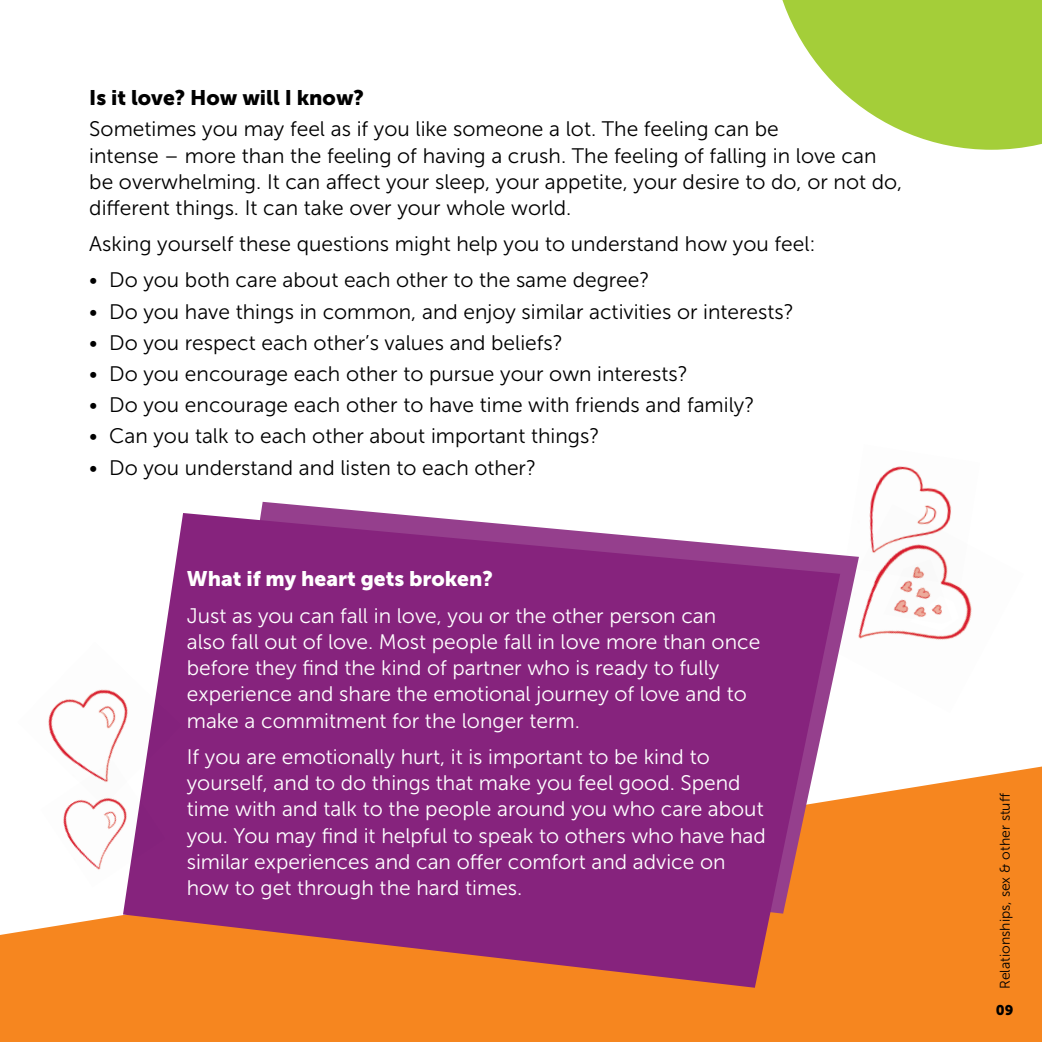
<style>
.page{position:relative;width:1042px;height:1042px;background:#fff}
.page>*{position:absolute;margin:0;border:0;box-sizing:border-box;transform-origin:0 0}
.t1{font:21px/26.2px "Museo Sans 300";color:#000}
.t2{font:21px/26.2px "Museo Sans 300";color:#fff}
.t3{font:21px "Museo Sans 900";color:#fff}
.t4{font:21px "Museo Sans 900";color:#000}
.t5{font:14px "Museo Sans 300";color:#000}
.t6{font:14px "Museo Sans 900";color:#000}
</style>
<div class="page">
<img style="left:859px;top:585px;width:113px;height:55px">
<img style="left:869px;top:466px;width:87px;height:119px">
<svg style="left:909px;top:595px;width:50px;height:36px"></svg>
<img style="left:883px;top:559px;width:69px;height:65px">
<svg style="left:782px;top:0;width:260px;height:150px"></svg>
<svg style="left:0;top:766px;width:1042px;height:276px;background:#f69135"></svg>
<svg style="left:261px;top:502px;width:598px;height:411px"></svg>
<svg style="left:123px;top:513px;width:717px;height:475px;background:#993b7b"></svg>
<img style="left:17px;top:642px;width:164px;height:164px">
<img style="left:40px;top:761px;width:125px;height:126px">
<p class="t4" style="left:89px;top:86px;width:276px">Is it love? How will I know?</p>
<p class="t1" style="left:89px;top:116px;width:814px">Sometimes you may feel as if you like someone a lot. The feeling can be<br>intense – more than the feeling of having a crush. The feeling of falling in love can be overwhelming. It can affect your sleep, your appetite, your desire to do, or not do, different things. It can take over your whole world.</p>
<p class="t1" style="left:89px;top:231px;width:728px">Asking yourself these questions might help you to understand how you feel:</p>
<p class="t1" style="left:89px;top:267px;width:562px">• Do you both care about each other to the same degree?</p>
<p class="t1" style="left:89px;top:298px;width:706px">• Do you have things in common, and enjoy similar activities or interests?</p>
<p class="t1" style="left:89px;top:330px;width:475px">• Do you respect each other’s values and beliefs?</p>
<p class="t1" style="left:89px;top:361px;width:600px">• Do you encourage each other to pursue your own interests?</p>
<p class="t1" style="left:89px;top:392px;width:667px">• Do you encourage each other to have time with friends and family?</p>
<p class="t1" style="left:89px;top:423px;width:512px">• Can you talk to each other about important things?</p>
<p class="t1" style="left:89px;top:454px;width:448px">• Do you understand and listen to each other?</p>
<p class="t3" style="left:187px;top:567px;width:308px">What if my heart gets broken?</p>
<p class="t2" style="left:187px;top:602px;width:575px">Just as you can fall in love, you or the other person can<br>also fall out of love. Most people fall in love more than once before they find the kind of partner who is ready to fully experience and share the emotional journey of love and to make a commitment for the longer term.</p>
<p class="t2" style="left:187px;top:743px;width:580px">If you are emotionally hurt, it is important to be kind to yourself, and to do things that make you feel good. Spend time with and talk to the people around you who care about you. You may find it helpful to speak to others who have had similar experiences and can offer comfort and advice on how to get through the hard times.</p>
<p class="t5" style="left:997px;top:989px;width:197px;rotate:-90deg">Relationships, sex &amp; other stuff</p>
<p class="t6" style="left:996px;top:1002px;width:19px">09</p>
</div>
